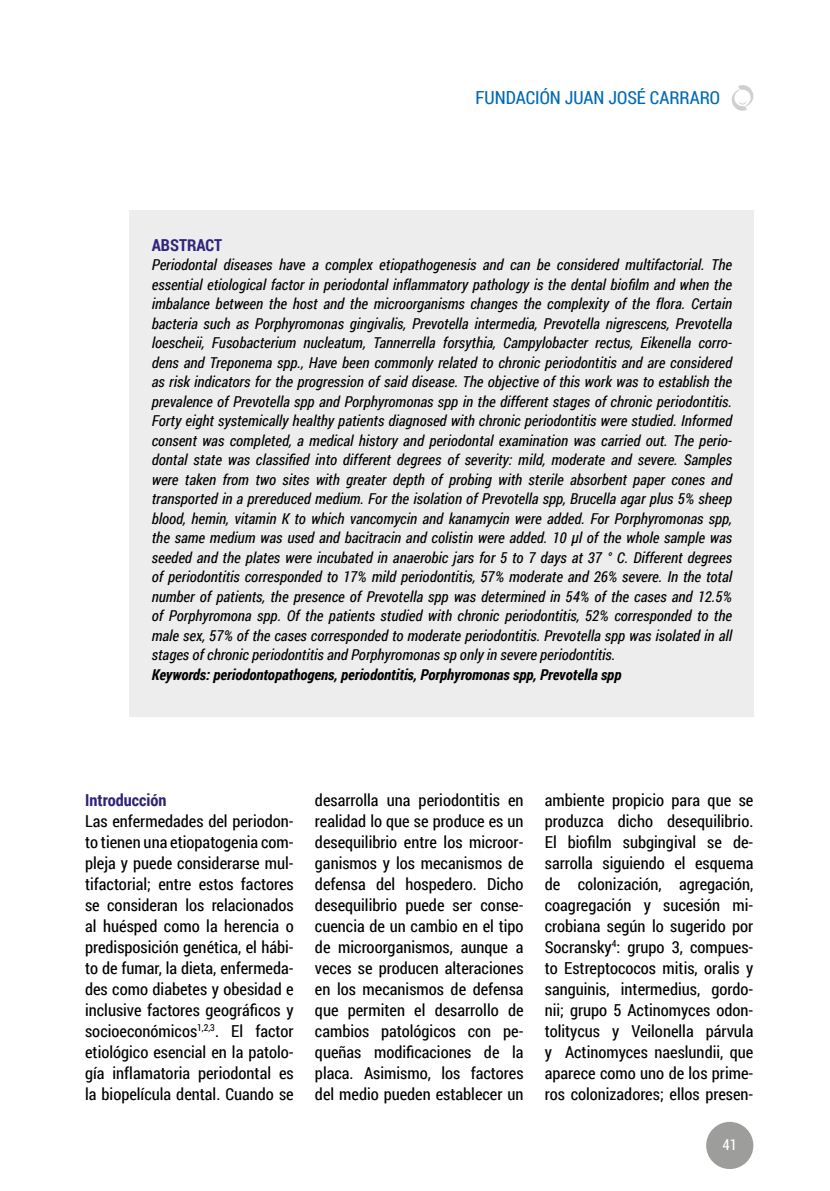
<style>
.page{position:relative;width:830px;height:1191px;background:#fff}
.page>*{position:absolute;margin:0;border:0;box-sizing:border-box;transform-origin:0 0}
.t1{font:18px "Roboto Condensed";color:#0069b4}
.t2{font:16.5px/21px "Roboto Condensed";color:#000;text-align:justify}
.t3{font:700 16.5px "Roboto Condensed";color:#2e247a}
.t4{font:italic 15px/19.5px "Roboto Condensed";color:#000;text-align:justify}
.t5{font:italic 700 15px "Roboto Condensed";color:#000}
.t6{font:15px "Roboto Condensed";color:#fff}
</style>
<div class="page">
<div style="left:705px;top:1121px;width:48px;height:48px;background:#9d9d9c;border-radius:50%"></div>
<svg style="left:731px;top:85px;width:23px;height:26px"></svg>
<div style="left:129px;top:210px;width:624px;height:506px;background:#ededed"></div>
<p class="t1" style="left:475px;top:85px;width:246px">FUNDACIÓN JUAN JOSÉ CARRARO</p>
<p class="t3" style="left:152px;top:233px;width:72px">ABSTRACT</p>
<p class="t4" style="left:152px;top:254px;width:581px">Periodontal diseases have a complex etiopathogenesis and can be considered multifactorial. The essential etiological factor in periodontal inflammatory pathology is the dental biofilm and when the imbalance between the host and the microorganisms changes the complexity of the flora. Certain bacteria such as Porphyromonas gingivalis, Prevotella intermedia, Prevotella nigrescens, Prevotella loescheii, Fusobacterium nucleatum, Tannerrella forsythia, Campylobacter rectus, Eikenella corro&shy;dens and Treponema spp., Have been commonly related to chronic periodontitis and are considered as risk indicators for the progression of said disease. The objective of this work was to establish the prevalence of Prevotella spp and Porphyromonas spp in the different stages of chronic periodontitis.<br>Forty eight systemically healthy patients diagnosed with chronic periodontitis were studied. Informed consent was completed, a medical history and periodontal examination was carried out. The perio&shy;dontal state was classified into different degrees of severity: mild, moderate and severe. Samples were taken from two sites with greater depth of probing with sterile absorbent paper cones and transported in a prereduced medium. For the isolation of Prevotella spp, Brucella agar plus 5% sheep blood, hemin, vitamin K to which vancomycin and kanamycin were added. For Porphyromonas spp, the same medium was used and bacitracin and colistin were added. 10 μl of the whole sample was seeded and the plates were incubated in anaerobic jars for 5 to 7 days at 37 ° C. Different degrees of periodontitis corresponded to 17% mild periodontitis, 57% moderate and 26% severe. In the total number of patients, the presence of Prevotella spp was determined in 54% of the cases and 12.5% of Porphyromona spp. Of the patients studied with chronic periodontitis, 52% corresponded to the male sex, 57% of the cases corresponded to moderate periodontitis. Prevotella spp was isolated in all stages of chronic periodontitis and Porphyromonas sp only in severe periodontitis.</p>
<p class="t5" style="left:152px;top:664px;width:471px">Keywords: periodontopathogens, periodontitis, Porphyromonas spp, Prevotella spp</p>
<p class="t3" style="left:85px;top:788px;width:83px">Introducción</p>
<p class="t2" style="left:85px;top:809px;width:210px">Las enfermedades del periodon&shy;to tienen una etiopatogenia com&shy;pleja y puede considerarse mul&shy;tifactorial; entre estos factores se consideran los relacionados al huésped como la herencia o predisposición genética, el hábi&shy;to de fumar, la dieta, enfermeda&shy;des como diabetes y obesidad e inclusive factores geográficos y socioeconómicos<sup>1,2,3</sup>. El factor etiológico esencial en la patolo&shy;gía inflamatoria periodontal es la biopelícula dental. Cuando se</p>
<p class="t2" style="left:315px;top:788px;width:210px">desarrolla una periodontitis en realidad lo que se produce es un desequilibrio entre los microor&shy;ganismos y los mecanismos de defensa del hospedero. Dicho desequilibrio puede ser conse&shy;cuencia de un cambio en el tipo de microorganismos, aunque a veces se producen alteraciones en los mecanismos de defensa que permiten el desarrollo de cambios patológicos con pe&shy;queñas modificaciones de la placa. Asimismo, los factores del medio pueden establecer un</p>
<p class="t2" style="left:544px;top:789px;width:210px">ambiente propicio para que se produzca dicho desequilibrio.<br>El biofilm subgingival se de&shy;sarrolla siguiendo el esquema de colonización, agregación, coagregación y sucesión mi&shy;crobiana según lo sugerido por Socransky<sup>4</sup>: grupo 3, compues&shy;to Estreptococos mitis, oralis y sanguinis, intermedius, gordo&shy;nii; grupo 5 Actinomyces odon&shy;tolitycus y Veilonella párvula y Actinomyces naeslundii, que aparece como uno de los prime&shy;ros colonizadores; ellos presen-</p>
<p class="t6" style="left:722px;top:1134px;width:16px">41</p>
</div>
